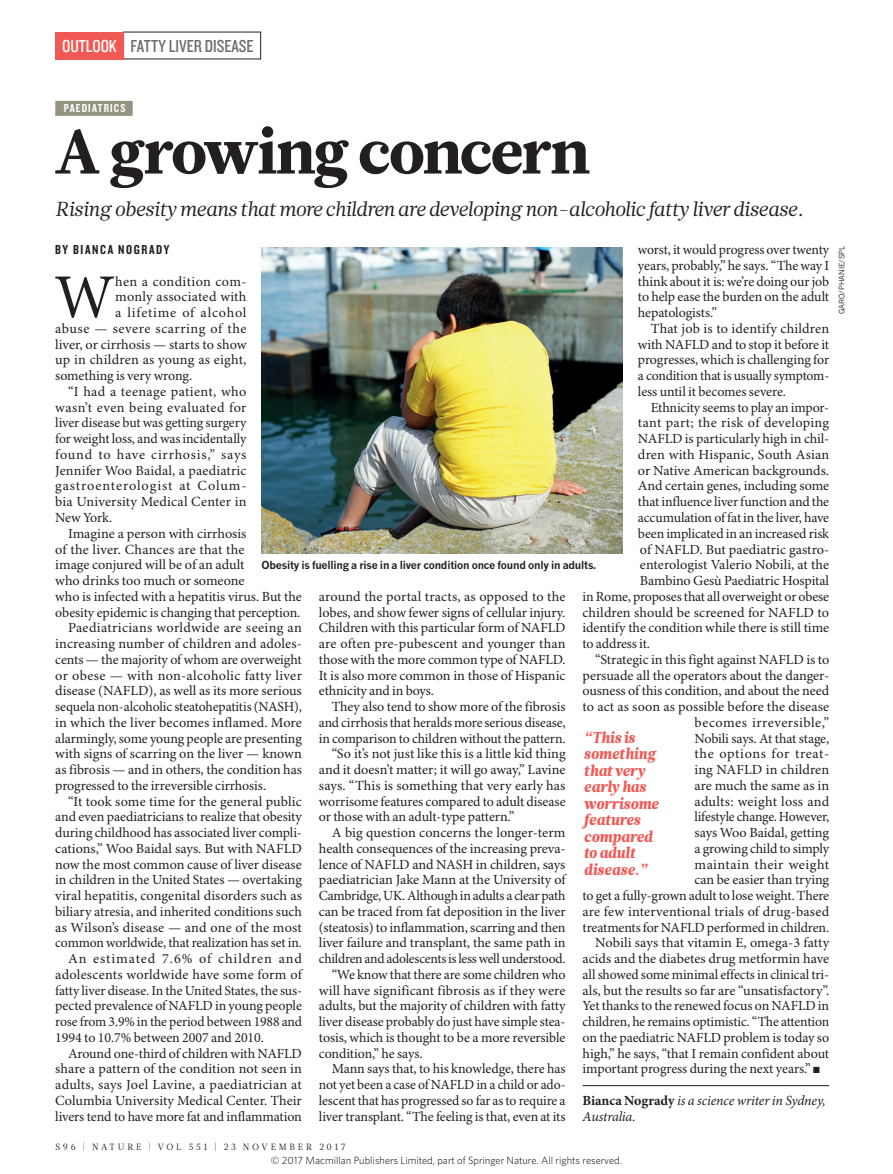
<style>
.page{position:relative;width:893px;height:1174px;background:#fff}
.page>*{position:absolute;margin:0;border:0;box-sizing:border-box;transform-origin:0 0}
.HEAD_42{font:900 63px "Glosa Math";letter-spacing:-.02em;color:#231f20}
.BODY_DROP_CAP{font:62.4px "Minion Pro";color:#231f20}
.INTRO{font:italic 20.25px "Glosa Math";color:#231f20}
.t1{font:18px "Knockout 29 Junior Ltweight";color:#6c6d70}
.PULL_QUOTE{font:italic 900 15.75px/16.5px "Glosa Math";letter-spacing:-.005em;color:#f05954;scale:.95 1}
.BODY_INDENT{font:13.95px/15.8px "Minion Pro";letter-spacing:-.005em;color:#231f20;text-align:justify}
.BODY_DROP_CAP-2{font:13.95px "Minion Pro";letter-spacing:.015em;color:#231f20}
.AUTHOR_DETAILS{font:italic 13.95px/15.8px "Minion Pro";letter-spacing:-.01em;color:#231f20}
.BODY_DROP_CAP-3{font:13.95px "Minion Pro";letter-spacing:-.005em;color:#231f20}
.BODY_INDENT-2{font:13.95px "Minion Pro";letter-spacing:.02em;color:#231f20}
.BODY_DROP_CAP-4{font:13.95px "Minion Pro";letter-spacing:.035em;color:#231f20}
.BODY_DROP_CAP-5{font:13.95px "Minion Pro";letter-spacing:-.01em;color:#231f20}
.BODY_DROP_CAP-6{font:13.95px "Minion Pro";letter-spacing:.05em;color:#231f20}
.AUTHOR_BYLINE{font:13.5px "Knockout 49 Liteweight";letter-spacing:.12em;color:#231f20}
.SUBJECT_STRAP{font:12px "Knockout 49 Liteweight";letter-spacing:.1em;color:#fff}
.PIC_CAPTION{font:700 10.8px "News Gothic MTOT";letter-spacing:-.02em;color:#231f20}
.t2{font:300 10.5px "Whitney";color:#000}
.t3{font:9px "Glosa Math";letter-spacing:.3em;color:#231f20}
.PIC_CREDIT{font:7.5px "News Gothic MTOT";color:#231f20}
.s1{color:#fff}
.s2{font-weight:700;font-style:normal}
</style>
<div class="page">
<hr style="left:583px;top:1085px;width:246px;height:1px;background:#231f20">
<div style="left:55px;top:101px;width:78px;height:15px;background:#95937f"></div>
<div style="left:55px;top:32px;width:69px;height:27px;background:#f05954"></div>
<img style="left:261px;top:248px;width:362px;height:305px">
<p class="t1" style="left:62px;top:34px;width:193px"><span class="s1">OUTLOOK</span> FATTY LIVER DISEASE</p>
<p class="SUBJECT_STRAP" style="left:64px;top:101px;width:63px">PAEDIATRICS</p>
<p class="HEAD_42" style="left:55px;top:110px;width:536px">A growing concern</p>
<p class="INTRO" style="left:55px;top:196px;width:750px">Rising obesity means that more children are developing non-alcoholic fatty liver disease.</p>
<p class="BODY_INDENT" style="left:638px;top:242px;width:193px">worst, it would progress over twenty years, probably,” he says. “The way I think about it is: we’re doing our job to help ease the burden on the adult hepatologists.”</p>
<p class="BODY_INDENT" style="left:638px;top:321px;width:193px;text-indent:13px">That job is to identify children with NAFLD and to stop it before it progresses, which is challenging for a condition that is usually symptom&shy;less until it becomes severe.</p>
<p class="BODY_INDENT" style="left:651px;top:400px;width:180px">Ethnicity seems to play an impor-</p>
<p class="BODY_INDENT-2" style="left:638px;top:414px;width:193px">tant part; the risk of developing</p>
<p class="BODY_INDENT" style="left:638px;top:431px;width:193px">NAFLD is particularly high in chil-</p>
<p class="BODY_INDENT" style="left:638px;top:447px;width:193px">dren with Hispanic, South Asian</p>
<p class="BODY_INDENT" style="left:638px;top:463px;width:193px">or Native American backgrounds.</p>
<p class="BODY_INDENT" style="left:638px;top:479px;width:193px">And certain genes, including some</p>
<p class="BODY_INDENT" style="left:638px;top:494px;width:193px">that influence liver function and the</p>
<p class="BODY_INDENT" style="left:638px;top:510px;width:193px">accumulation of fat in the liver, have</p>
<p class="BODY_INDENT" style="left:638px;top:526px;width:193px">been implicated in an increased risk</p>
<p class="BODY_INDENT" style="left:640px;top:542px;width:191px">of NAFLD. But paediatric gastro-</p>
<p class="BODY_INDENT" style="left:640px;top:557px;width:191px">enterologist Valerio Nobili, at the</p>
<p class="BODY_INDENT" style="left:640px;top:573px;width:191px">Bambino Gesù Paediatric Hospital</p>
<p class="BODY_INDENT" style="left:583px;top:589px;width:248px">in Rome, proposes that all overweight or obese</p>
<p class="BODY_INDENT" style="left:583px;top:605px;width:248px">children should be screened for NAFLD to</p>
<p class="BODY_INDENT" style="left:583px;top:620px;width:248px">identify the condition while there is still time</p>
<p class="BODY_INDENT" style="left:583px;top:636px;width:69px">to address it.</p>
<p class="BODY_INDENT" style="left:583px;top:652px;width:248px;text-align:right">“Strategic in this fight against NAFLD is to persuade all the operators about the danger&shy;ousness of this condition, and about the need to act as soon as possible before the disease becomes irreversible,”<br>Nobili says. At that stage,<br>the options for treat-<br>ing NAFLD in children<br>are much the same as in<br>adults: weight loss and<br>lifestyle change. However,<br>says Woo Baidal, getting<br>a growing child to simply<br>maintain their weight<br>can be easier than trying<br>to get a fully-grown adult to lose weight. There are few interventional trials of drug-based treatments for NAFLD performed in children.</p>
<p class="BODY_INDENT" style="left:583px;top:935px;width:248px;text-indent:13px">Nobili says that vitamin E, omega-3 fatty acids and the diabetes drug metformin have all showed some minimal effects in clinical tri&shy;als, but the results so far are “unsatisfactory”.<br>Yet thanks to the renewed focus on NAFLD in children, he remains optimistic. “The attention on the paediatric NAFLD problem is today so high,” he says, “that I remain confident about important progress during the next years.” ■</p>
<p class="AUTHOR_DETAILS" style="left:583px;top:1093px;width:245px"><span class="s2">Bianca Nogrady</span> is a science writer in Sydney,<br>Australia.</p>
<p class="AUTHOR_BYLINE" style="left:55px;top:241px;width:116px">BY BIANCA NOGRADY</p>
<p class="BODY_DROP_CAP" style="left:54px;top:260px;width:62px">W</p>
<p class="BODY_DROP_CAP-2" style="left:115px;top:273px;width:133px">hen a condition com-</p>
<p class="BODY_DROP_CAP-2" style="left:115px;top:288px;width:133px">monly associated with</p>
<p class="BODY_DROP_CAP-6" style="left:115px;top:304px;width:133px">a lifetime of alcohol</p>
<p class="BODY_DROP_CAP-4" style="left:55px;top:320px;width:193px">abuse — severe scarring of the</p>
<p class="BODY_DROP_CAP-3" style="left:55px;top:336px;width:193px">liver, or cirrhosis — starts to show</p>
<p class="BODY_DROP_CAP-2" style="left:55px;top:351px;width:193px">up in children as young as eight,</p>
<p class="BODY_DROP_CAP-5" style="left:55px;top:367px;width:138px">something is very wrong.</p>
<p class="BODY_INDENT" style="left:55px;top:384px;width:193px;text-indent:13px">“I had a teenage patient, who wasn’t even being evaluated for liver disease but was getting surgery for weight loss, and was incidentally found to have cirrhosis,” says Jennifer Woo Baidal, a paediatric gastroenterologist at Colum&shy;bia University Medical Center in New York.</p>
<p class="BODY_INDENT" style="left:55px;top:526px;width:248px;text-align:left;text-indent:13px">Imagine a person with cirrhosis<br>of the liver. Chances are that the<br>image conjured will be of an adult<br>who drinks too much or someone<br>who is infected with a hepatitis virus. But the obesity epidemic is changing that perception.</p>
<p class="BODY_INDENT" style="left:55px;top:620px;width:248px;text-indent:13px">Paediatricians worldwide are seeing an increasing number of children and adoles&shy;cents — the majority of whom are overweight or obese — with non-alcoholic fatty liver disease (NAFLD), as well as its more serious sequela non-alcoholic steatohepatitis (NASH), in which the liver becomes inflamed. More alarmingly, some young people are presenting with signs of scarring on the liver — known as fibrosis — and in others, the condition has progressed to the irreversible cirrhosis.</p>
<p class="BODY_INDENT" style="left:55px;top:794px;width:248px;text-indent:13px">“It took some time for the general public and even paediatricians to realize that obesity during childhood has associated liver compli&shy;cations,” Woo Baidal says. But with NAFLD now the most common cause of liver disease in children in the United States — overtaking viral hepatitis, congenital disorders such as biliary atresia, and inherited conditions such as Wilson’s disease — and one of the most common worldwide, that realization has set in.</p>
<p class="BODY_INDENT" style="left:55px;top:951px;width:248px;text-indent:13px">An estimated 7.6% of children and adolescents worldwide have some form of fatty liver disease. In the United States, the sus&shy;pected prevalence of NAFLD in young people rose from 3.9% in the period between 1988 and 1994 to 10.7% between 2007 and 2010.</p>
<p class="BODY_INDENT" style="left:55px;top:1046px;width:248px;text-indent:13px">Around one-third of children with NAFLD share a pattern of the condition not seen in adults, says Joel Lavine, a paediatrician at Columbia University Medical Center. Their livers tend to have more fat and inflammation</p>
<p class="PIC_CAPTION" style="left:261px;top:558px;width:336px">Obesity is fuelling a rise in a liver condition once found only in adults.</p>
<p class="BODY_INDENT" style="left:319px;top:589px;width:248px">around the portal tracts, as opposed to the lobes, and show fewer signs of cellular injury.<br>Children with this particular form of NAFLD are often pre-pubescent and younger than those with the more common type of NAFLD.<br>It is also more common in those of Hispanic ethnicity and in boys.</p>
<p class="BODY_INDENT" style="left:319px;top:699px;width:248px;text-indent:13px">They also tend to show more of the fibrosis and cirrhosis that heralds more serious disease, in comparison to children without the pattern.</p>
<p class="BODY_INDENT" style="left:319px;top:746px;width:248px;text-indent:13px">“So it’s not just like this is a little kid thing and it doesn’t matter; it will go away,” Lavine says. “This is something that very early has worrisome features compared to adult disease or those with an adult-type pattern.”</p>
<p class="BODY_INDENT" style="left:319px;top:825px;width:248px;text-indent:13px">A big question concerns the longer-term health consequences of the increasing preva&shy;lence of NAFLD and NASH in children, says paediatrician Jake Mann at the University of Cambridge, UK. Although in adults a clear path can be traced from fat deposition in the liver (steatosis) to inflammation, scarring and then liver failure and transplant, the same path in children and adolescents is less well understood.</p>
<p class="BODY_INDENT" style="left:319px;top:967px;width:248px;text-indent:13px">“We know that there are some children who will have significant fibrosis as if they were adults, but the majority of children with fatty liver disease probably do just have simple stea&shy;tosis, which is thought to be a more reversible condition,” he says.</p>
<p class="BODY_INDENT" style="left:319px;top:1061px;width:248px;text-indent:13px">Mann says that, to his knowledge, there has not yet been a case of NAFLD in a child or ado&shy;lescent that has progressed so far as to require a liver transplant. “The feeling is that, even at its</p>
<p class="PULL_QUOTE" style="left:584px;top:729px;width:80px">“This is something that very early has worrisome features compared to adult disease.”</p>
<p class="t3" style="left:55px;top:1141px;width:292px">S96 | NATURE | VOL 551 | 23 NOVEMBER 2017</p>
<p class="t2" style="left:271px;top:1153px;width:352px">© 2017 Macmillan Publishers Limited, part of Springer Nature. All rights reserved.</p>
<p class="PIC_CREDIT" style="left:837px;top:314px;width:70px;rotate:-90deg">GARO/PHANIE/SPL</p>
</div>
